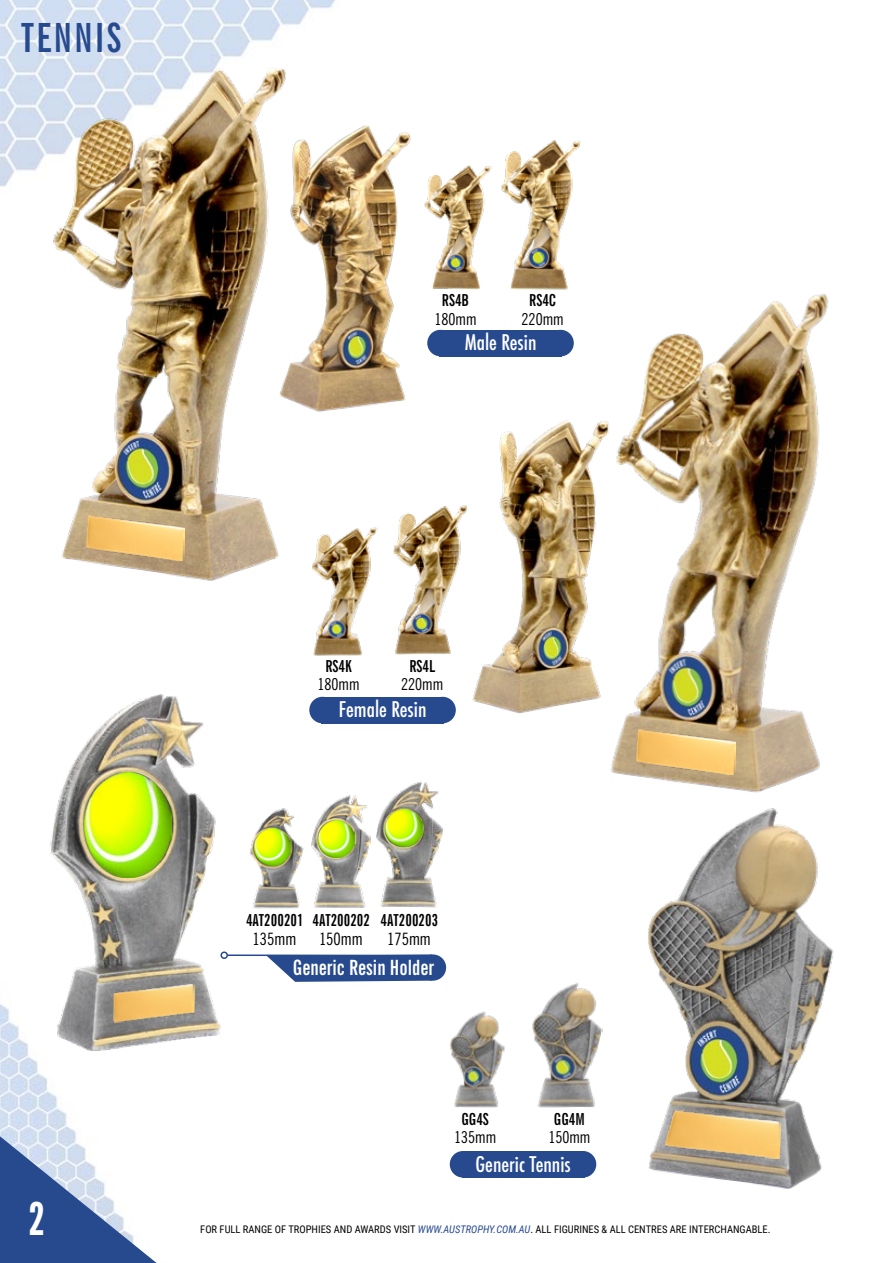
<style>
.page{position:relative;width:893px;height:1263px;background:#fff}
.page>*{position:absolute;margin:0;border:0;box-sizing:border-box;transform-origin:0 0}
.t1{font:45px "League Gothic";color:#fff}
.t2{font:700 extra-condensed 40.2px "News Gothic BT";letter-spacing:.06em;color:#274a8f}
.t3{font:500 condensed 21px "Futura";color:#fff}
.t4{font:700 extra-condensed 21px "News Gothic BT";color:#fff}
.t5{font:condensed 17.1px "News Gothic BT";color:#000}
.t6{font:700 extra-condensed 16.5px "News Gothic BT";color:#000}
.t7{font:condensed 16.5px "News Gothic BT";color:#000}
.t8{font:10.5px "Roboto Condensed";color:#000}
.s1{font-style:italic;color:#274a8f}
</style>
<div class="page">
<img style="left:0;top:0;width:597px;height:1178px">
<svg style="left:0;top:1119px;width:183px;height:144px"></svg>
<img style="left:499px;top:137px;width:82px;height:155px">
<img style="left:423px;top:163px;width:68px;height:129px">
<img style="left:50px;top:58px;width:241px;height:528px">
<img style="left:275px;top:120px;width:145px;height:295px">
<img style="left:590px;top:277px;width:239px;height:529px">
<img style="left:469px;top:411px;width:148px;height:307px">
<img style="left:391px;top:502px;width:78px;height:154px">
<img style="left:311px;top:524px;width:67px;height:133px">
<img style="left:43px;top:682px;width:215px;height:372px">
<img style="left:84px;top:772px;width:87px;height:106px">
<img style="left:377px;top:775px;width:68px;height:136px">
<img style="left:246px;top:805px;width:63px;height:108px">
<img style="left:254px;top:829px;width:36px;height:37px">
<img style="left:309px;top:791px;width:62px;height:119px">
<img style="left:318px;top:820px;width:37px;height:37px">
<div style="left:420px;top:954px;width:26px;height:27px;background:#274a8f;border-radius:50%"></div>
<hr style="left:227px;top:954px;width:205px;height:2px;background:#274a8f">
<div style="left:220px;top:951px;width:8px;height:8px;border:2px solid #274a8f;border-radius:50%"></div>
<svg style="left:267px;top:954px;width:165px;height:28px"></svg>
<div style="left:427px;top:330px;width:26px;height:26px;background:#274a8f;border-radius:50%"></div>
<div style="left:548px;top:330px;width:26px;height:26px;background:#274a8f;border-radius:50%"></div>
<div style="left:439px;top:330px;width:123px;height:26px;background:#274a8f"></div>
<div style="left:309px;top:697px;width:27px;height:26px;background:#274a8f;border-radius:50%"></div>
<div style="left:430px;top:697px;width:26px;height:26px;background:#274a8f;border-radius:50%"></div>
<div style="left:321px;top:697px;width:123px;height:26px;background:#274a8f"></div>
<img style="left:386px;top:810px;width:37px;height:36px">
<img style="left:86px;top:515px;width:98px;height:45px">
<img style="left:637px;top:729px;width:98px;height:45px">
<img style="left:113px;top:981px;width:82px;height:44px">
<img style="left:448px;top:1011px;width:57px;height:98px">
<img style="left:530px;top:982px;width:73px;height:128px">
<div style="left:450px;top:1151px;width:26px;height:26px;background:#274a8f;border-radius:50%"></div>
<div style="left:570px;top:1151px;width:26px;height:26px;background:#274a8f;border-radius:50%"></div>
<div style="left:462px;top:1151px;width:122px;height:26px;background:#274a8f"></div>
<img style="left:646px;top:801px;width:188px;height:388px">
<img style="left:664px;top:1110px;width:118px;height:49px">
<h2 class="t2" style="left:21px;top:13px;width:102px">TENNIS</h2>
<h3 class="t6" style="left:442px;top:291px;width:28px">RS4B</h3>
<h3 class="t7" style="left:434px;top:309px;width:44px">180mm</h3>
<h3 class="t6" style="left:529px;top:291px;width:28px">RS4C</h3>
<h3 class="t7" style="left:522px;top:309px;width:44px">220mm</h3>
<h3 class="t3" style="left:465px;top:329px;width:73px">Male Resin</h3>
<h1 class="t1" style="left:29px;top:1192px;width:18px">2</h1>
<h3 class="t6" style="left:325px;top:656px;width:28px">RS4K</h3>
<h3 class="t7" style="left:318px;top:674px;width:44px">180mm</h3>
<h3 class="t6" style="left:409px;top:656px;width:27px">RS4L</h3>
<h3 class="t7" style="left:401px;top:674px;width:44px">220mm</h3>
<h3 class="t3" style="left:339px;top:696px;width:89px">Female Resin</h3>
<h3 class="t6" style="left:246px;top:910px;width:59px">4AT200201</h3>
<h3 class="t5" style="left:253px;top:928px;width:45px">135mm</h3>
<h3 class="t6" style="left:381px;top:910px;width:59px">4AT200203</h3>
<h3 class="t5" style="left:387px;top:928px;width:45px">175mm</h3>
<h3 class="t4" style="left:293px;top:954px;width:143px">Generic Resin Holder</h3>
<h3 class="t6" style="left:312px;top:910px;width:59px">4AT200202</h3>
<h3 class="t5" style="left:319px;top:928px;width:45px">150mm</h3>
<h3 class="t6" style="left:461px;top:1108px;width:29px">GG4S</h3>
<h3 class="t7" style="left:454px;top:1127px;width:44px">135mm</h3>
<h3 class="t6" style="left:554px;top:1108px;width:32px">GG4M</h3>
<h3 class="t7" style="left:548px;top:1127px;width:44px">150mm</h3>
<h3 class="t3" style="left:475px;top:1150px;width:97px">Generic Tennis</h3>
<p class="t8" style="left:200px;top:1221px;width:572px">FOR FULL RANGE OF TROPHIES AND AWARDS VISIT <span class="s1">WWW.AUSTROPHY.COM.AU</span>. ALL FIGURINES &amp; ALL CENTRES ARE INTERCHANGABLE.</p>
</div>
